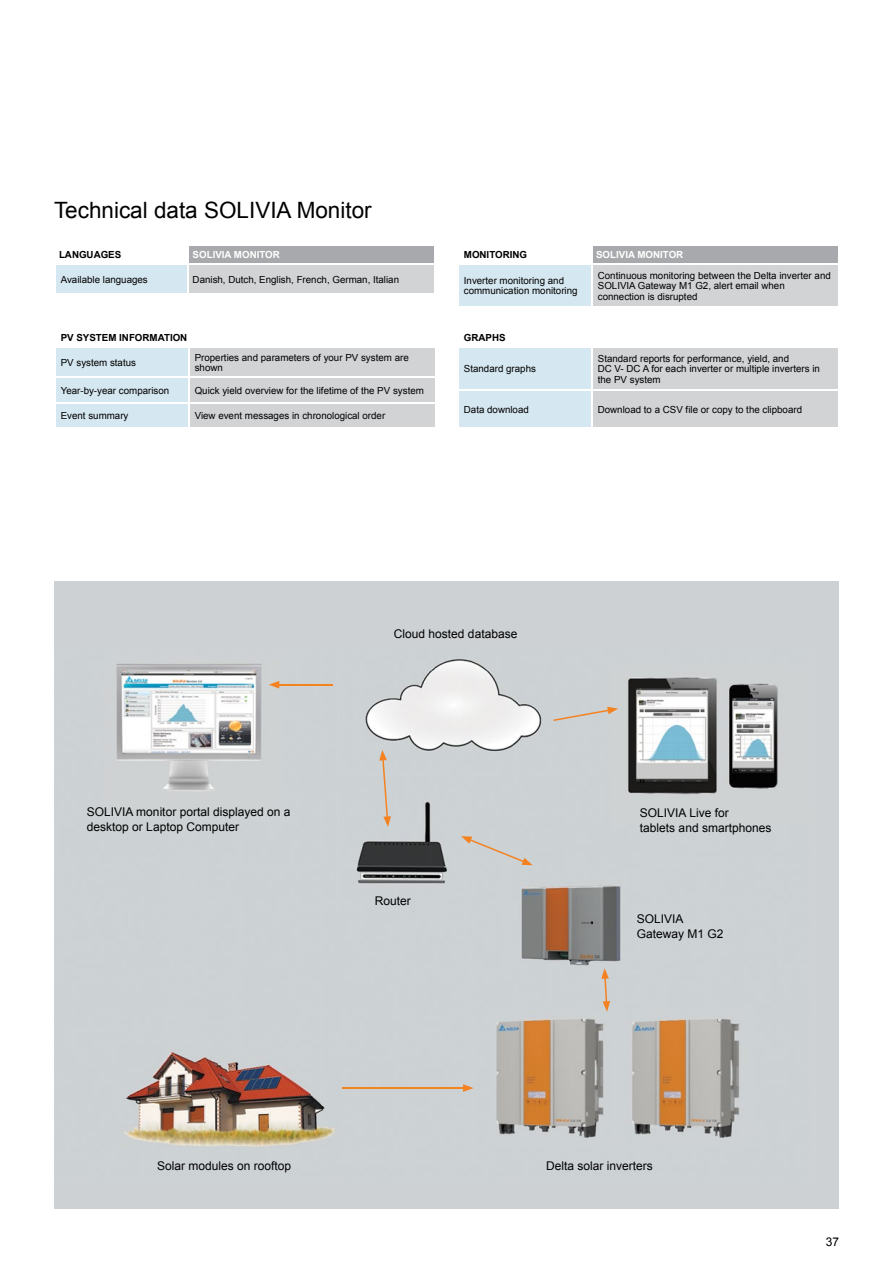
<style>
.page{position:relative;width:893px;height:1263px;background:#fff}
.page>*{position:absolute;margin:0;border:0;box-sizing:border-box;transform-origin:0 0}
.t1{font:22.5px "Arial";color:#000}
.t2{font:12px/14.4px "Arial";color:#000}
.t3{font:9.75px/10.5px "Arial";color:#000}
.t4{font:700 9.75px "Arial";color:#000}
.t5{font:700 9.75px "Arial";color:#fff}
</style>
<div class="page">
<img style="left:54px;top:582px;width:785px;height:627px">
<hr style="left:277px;top:684px;width:55px;height:1px;background:#f58220">
<svg style="left:269px;top:681px;width:10px;height:7px"></svg>
<hr style="left:343px;top:1087px;width:122px;height:2px;background:#f58220">
<svg style="left:463px;top:1084px;width:11px;height:8px"></svg>
<svg style="left:601px;top:968px;width:9px;height:44px"></svg>
<svg style="left:461px;top:836px;width:72px;height:29px;background:#cfcbc6"></svg>
<svg style="left:553px;top:707px;width:65px;height:14px"></svg>
<svg style="left:379px;top:750px;width:12px;height:77px"></svg>
<svg style="left:56px;top:348px;width:379px;height:79px;background:#d3dade"></svg>
<hr style="left:54px;top:376px;width:135px;height:2px;background:#fff">
<hr style="left:189px;top:376px;width:247px;height:2px;background:#fff">
<hr style="left:54px;top:402px;width:135px;height:1px;background:#fff">
<hr style="left:189px;top:402px;width:247px;height:1px;background:#fff">
<div style="left:592px;top:245px;width:247px;height:19px;background:#a7a9ac"></div>
<div style="left:458px;top:264px;width:134px;height:43px;background:#d5e7f0"></div>
<div style="left:592px;top:264px;width:247px;height:43px;background:#d1d3d4"></div>
<svg style="left:838px;top:246px;width:1px;height:18px"></svg>
<hr style="left:838px;top:265px;width:2px;height:41px;background:#fff">
<hr style="left:592px;top:306px;width:248px;height:2px;background:#fff">
<hr style="left:457px;top:264px;width:135px;height:1px;background:#fff">
<hr style="left:457px;top:306px;width:135px;height:2px;background:#fff">
<hr style="left:457px;top:265px;width:2px;height:41px;background:#fff">
<hr style="left:591px;top:265px;width:2px;height:41px;background:#fff">
<hr style="left:592px;top:264px;width:248px;height:1px;background:#fff">
<hr style="left:592px;top:244px;width:248px;height:2px;background:#fff">
<svg style="left:592px;top:246px;width:1px;height:18px"></svg>
<div style="left:188px;top:245px;width:247px;height:19px;background:#a7a9ac"></div>
<div style="left:55px;top:264px;width:133px;height:30px;background:#d5e7f0"></div>
<div style="left:188px;top:264px;width:247px;height:30px;background:#d1d3d4"></div>
<hr style="left:188px;top:244px;width:248px;height:2px;background:#fff">
<hr style="left:54px;top:265px;width:2px;height:28px;background:#fff">
<hr style="left:54px;top:264px;width:134px;height:1px;background:#fff">
<hr style="left:188px;top:264px;width:248px;height:1px;background:#fff">
<hr style="left:54px;top:293px;width:134px;height:2px;background:#fff">
<svg style="left:188px;top:246px;width:1px;height:47px"></svg>
<hr style="left:188px;top:293px;width:248px;height:2px;background:#fff">
<svg style="left:459px;top:348px;width:379px;height:79px;background:#d3dbde"></svg>
<h1 class="t1" style="left:54px;top:196px;width:319px">Technical data SOLIVIA Monitor</h1>
<p class="t4" style="left:59px;top:249px;width:64px">LANGUAGES</p>
<p class="t5" style="left:193px;top:249px;width:89px">SOLIVIA MONITOR</p>
<p class="t3" style="left:61px;top:274px;width:89px">Available languages</p>
<p class="t3" style="left:193px;top:274px;width:208px">Danish, Dutch, English, French, German, Italian</p>
<p class="t4" style="left:61px;top:332px;width:128px">PV SYSTEM INFORMATION</p>
<p class="t3" style="left:61px;top:357px;width:77px">PV system status</p>
<p class="t3" style="left:195px;top:352px;width:216px">Properties and parameters of your PV system are shown</p>
<p class="t3" style="left:61px;top:385px;width:110px">Year-by-year comparison</p>
<p class="t3" style="left:195px;top:385px;width:231px">Quick yield overview for the lifetime of the PV system</p>
<p class="t3" style="left:61px;top:410px;width:69px">Event summary</p>
<p class="t3" style="left:195px;top:410px;width:192px">View event messages in chronological order</p>
<p class="t4" style="left:464px;top:249px;width:65px">MONITORING</p>
<p class="t5" style="left:596px;top:249px;width:89px">SOLIVIA MONITOR</p>
<p class="t3" style="left:464px;top:275px;width:115px">Inverter monitoring and communication monitoring</p>
<p class="t3" style="left:598px;top:270px;width:235px">Continuous monitoring between the Delta inverter and<br>SOLIVIA Gateway M1 G2, alert email when connection is disrupted</p>
<p class="t4" style="left:464px;top:332px;width:43px">GRAPHS</p>
<p class="t3" style="left:464px;top:364px;width:74px">Standard graphs</p>
<p class="t3" style="left:598px;top:353px;width:224px">Standard reports for performance, yield, and<br>DC V- DC A for each inverter or multiple inverters in the PV system</p>
<p class="t3" style="left:464px;top:404px;width:67px">Data download</p>
<p class="t3" style="left:598px;top:404px;width:206px">Download to a CSV file or copy to the clipboard</p>
<p class="t2" style="left:87px;top:805px;width:205px">SOLIVIA monitor portal displayed on a desktop or Laptop Computer</p>
<p class="t2" style="left:394px;top:626px;width:125px">Cloud hosted database</p>
<p class="t2" style="left:375px;top:894px;width:38px">Router</p>
<p class="t2" style="left:640px;top:806px;width:133px">SOLIVIA Live for<br>tablets and smartphones</p>
<p class="t2" style="left:637px;top:912px;width:88px">SOLIVIA<br>Gateway M1 G2</p>
<p class="t2" style="left:157px;top:1158px;width:136px">Solar modules on rooftop</p>
<p class="t2" style="left:546px;top:1158px;width:108px">Delta solar inverters</p>
<p class="t2" style="left:826px;top:1234px;width:15px">37</p>
</div>
